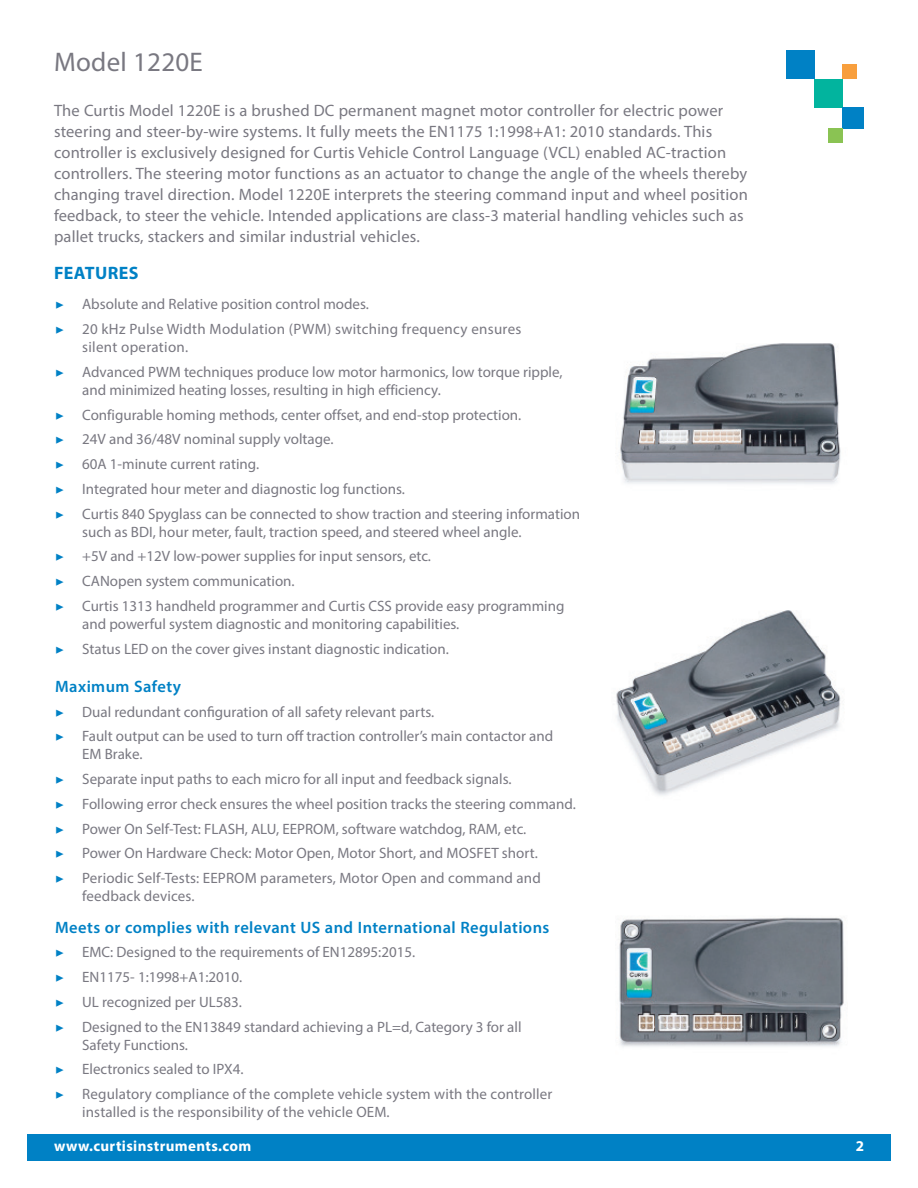
<style>
.page{position:relative;width:918px;height:1188px;background:#fff}
.page>*{position:absolute;margin:0;border:0;box-sizing:border-box;transform-origin:0 0}
.t1{font:27px "Myriad Pro";letter-spacing:.01em;color:#797881}
.t2{font:700 18px "Myriad Pro";letter-spacing:.025em;color:#0081c5}
.t3{font:16.5px/21px "Myriad Pro";letter-spacing:.01em;color:#797881}
.t4{font:600 16.5px "Myriad Pro";letter-spacing:.025em;color:#0081c5}
.t5{font:15px/24.8px "Myriad Pro";color:#797881}
.t6{font:700 15px "Myriad Pro";letter-spacing:.025em;color:#fff}
.s1{font-family:"Minion Pro";color:#0081c5}
</style>
<div class="page">
<div style="left:27px;top:1134px;width:864px;height:26px;background:#0081c5"></div>
<div style="left:786px;top:51px;width:29px;height:28px;background:#0081c5"></div>
<div style="left:815px;top:79px;width:28px;height:28px;background:#02b49e"></div>
<div style="left:843px;top:107px;width:21px;height:21px;background:#0081c5"></div>
<div style="left:843px;top:65px;width:14px;height:14px;background:#f89f3d"></div>
<div style="left:829px;top:128px;width:14px;height:14px;background:#8ac353"></div>
<img style="left:616px;top:610px;width:225px;height:186px">
<img style="left:619px;top:917px;width:225px;height:130px">
<img style="left:620px;top:343px;width:221px;height:141px">
<h1 class="t1" style="left:54px;top:45px;width:150px">Model 1220E</h1>
<p class="t3" style="left:54px;top:100px;width:696px">The Curtis Model 1220E is a brushed DC permanent magnet motor controller for electric power steering and steer-by-wire systems. It fully meets the EN1175 1:1998+A1: 2010 standards. This controller is exclusively designed for Curtis Vehicle Control Language (VCL) enabled AC-traction controllers. The steering motor functions as an actuator to change the angle of the wheels thereby changing travel direction. Model 1220E interprets the steering command input and wheel position feedback, to steer the vehicle. Intended applications are class-3 material handling vehicles such as pallet trucks, stackers and similar industrial vehicles.</p>
<p class="t2" style="left:54px;top:261px;width:86px">FEATURES</p>
<p class="t5" style="left:55px;top:292px;width:468px"><span class="s1">▶</span> Absolute and Relative position control modes.<br><span class="s1">▶</span> 20 kHz Pulse Width Modulation (PWM) switching frequency ensures</p>
<p class="t5" style="left:55px;top:334px;width:509px;text-indent:27px">silent operation.<br><span class="s1">▶</span> Advanced PWM techniques produce low motor harmonics, low torque ripple,</p>
<p class="t5" style="left:55px;top:377px;width:526px;text-indent:27px">and minimized heating losses, resulting in high efficiency.<br><span class="s1">▶</span> Configurable homing methods, center offset, and end-stop protection.<br><span class="s1">▶</span> 24V and 36/48V nominal supply voltage.<br><span class="s1">▶</span> 60A 1-minute current rating.<br><span class="s1">▶</span> Integrated hour meter and diagnostic log functions.<br><span class="s1">▶</span> Curtis 840 Spyglass can be connected to show traction and steering information</p>
<p class="t5" style="left:55px;top:519px;width:511px;text-indent:27px">such as BDI, hour meter, fault, traction speed, and steered wheel angle.<br><span class="s1">▶</span> +5V and +12V low-power supplies for input sensors, etc.<br><span class="s1">▶</span> CANopen system communication.<br><span class="s1">▶</span> Curtis 1313 handheld programmer and Curtis CSS provide easy programming</p>
<p class="t5" style="left:55px;top:611px;width:406px;text-indent:27px">and powerful system diagnostic and monitoring capabilities. <span class="s1">▶</span> Status LED on the cover gives instant diagnostic indication.</p>
<p class="t4" style="left:55px;top:676px;width:127px">Maximum Safety</p>
<p class="t5" style="left:55px;top:699px;width:499px"><span class="s1">▶</span> Dual redundant configuration of all safety relevant parts.<br><span class="s1">▶</span> Fault output can be used to turn off traction controller’s main contactor and</p>
<p class="t5" style="left:55px;top:742px;width:522px;text-indent:27px">EM Brake.<br><span class="s1">▶</span> Separate input paths to each micro for all input and feedback signals.<br><span class="s1">▶</span> Following error check ensures the wheel position tracks the steering command. <span class="s1">▶</span> Power On Self-Test: FLASH, ALU, EEPROM, software watchdog, RAM, etc.<br><span class="s1">▶</span> Power On Hardware Check: Motor Open, Motor Short, and MOSFET short.<br><span class="s1">▶</span> Periodic Self-Tests: EEPROM parameters, Motor Open and command and</p>
<p class="t5" style="left:82px;top:883px;width:114px">feedback devices.</p>
<p class="t4" style="left:55px;top:917px;width:496px">Meets or complies with relevant US and International Regulations</p>
<p class="t5" style="left:55px;top:940px;width:468px"><span class="s1">▶</span> EMC: Designed to the requirements of EN12895:2015.<br><span class="s1">▶</span> EN1175- 1:1998+A1:2010.<br><span class="s1">▶</span> UL recognized per UL583.<br><span class="s1">▶</span> Designed to the EN13849 standard achieving a PL=d, Category 3 for all</p>
<p class="t5" style="left:55px;top:1032px;width:499px;text-indent:27px">Safety Functions.<br><span class="s1">▶</span> Electronics sealed to IPX4.<br><span class="s1">▶</span> Regulatory compliance of the complete vehicle system with the controller</p>
<p class="t5" style="left:82px;top:1099px;width:309px">installed is the responsibility of the vehicle OEM.</p>
<p class="t6" style="left:54px;top:1136px;width:199px">www.curtisinstruments.com</p>
<p class="t6" style="left:856px;top:1136px;width:10px">2</p>
</div>
